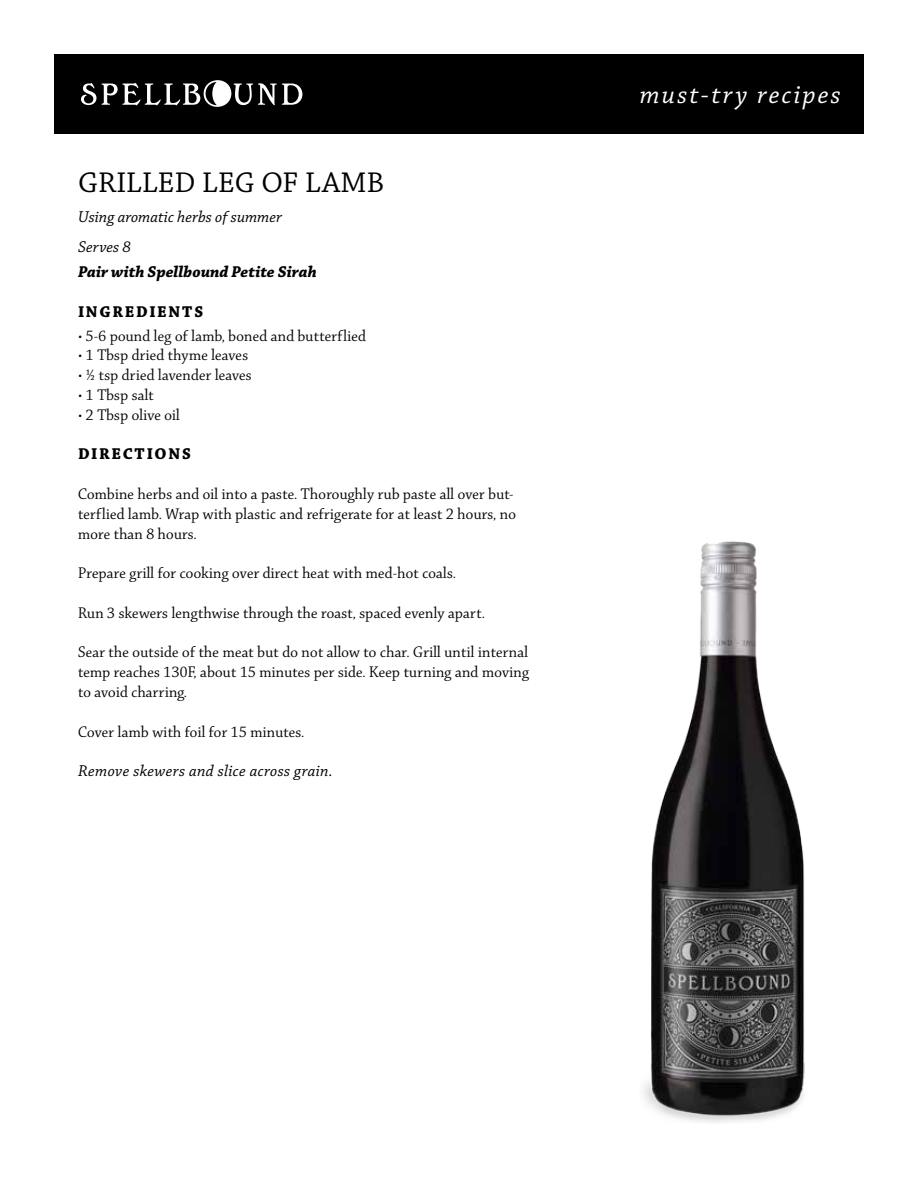
<style>
.page{position:relative;width:918px;height:1188px;background:#fff}
.page>*{position:absolute;margin:0;border:0;box-sizing:border-box;transform-origin:0 0}
.t1{font:30px "Chaparral Pro";letter-spacing:.005em;color:#000}
.t2{font:italic 27px "Chaparral Pro";letter-spacing:.08em;color:#fff}
.t3{font:16.5px/19.8px "Chaparral Display";letter-spacing:.02em;color:#000}
.t4{font:italic 16.5px/30px "Chaparral Pro";letter-spacing:.005em;color:#000}
.t5{font:italic 700 16.5px "Chaparral Pro";color:#000}
.t6{font:700 16.5px "Chaparral Pro";letter-spacing:.1em;color:#000}
</style>
<div class="page">
<div style="left:54px;top:54px;width:810px;height:79px;background:#000"></div>
<svg style="left:81px;top:83px;width:119px;height:22px"></svg>
<svg style="left:234px;top:83px;width:68px;height:22px"></svg>
<div style="left:204px;top:80px;width:27px;height:27px;background:#fff;border-radius:50%"></div>
<svg style="left:206px;top:82px;width:11px;height:23px"></svg>
<img style="left:643px;top:541px;width:162px;height:581px">
<h1 class="t1" style="left:78px;top:165px;width:307px">GRILLED LEG OF LAMB</h1>
<p class="t4" style="left:78px;top:202px;width:206px">Using aromatic herbs of summer<br>Serves 8</p>
<p class="t5" style="left:78px;top:262px;width:240px">Pair with Spellbound Petite Sirah</p>
<p class="t6" style="left:78px;top:302px;width:127px">INGREDIENTS</p>
<p class="t3" style="left:78px;top:326px;width:289px">• 5-6 pound leg of lamb, boned and butterflied</p>
<p class="t3" style="left:78px;top:346px;width:172px">• 1 Tbsp dried thyme leaves</p>
<p class="t3" style="left:78px;top:366px;width:175px">• ½ tsp dried lavender leaves</p>
<p class="t3" style="left:78px;top:386px;width:77px">• 1 Tbsp salt</p>
<p class="t3" style="left:78px;top:405px;width:103px">• 2 Tbsp olive oil</p>
<p class="t6" style="left:78px;top:445px;width:115px">DIRECTIONS</p>
<p class="t3" style="left:78px;top:485px;width:439px">Combine herbs and oil into a paste. Thoroughly rub paste all over but&shy;terflied lamb. Wrap with plastic and refrigerate for at least 2 hours, no more than 8 hours.</p>
<p class="t3" style="left:78px;top:564px;width:379px">Prepare grill for cooking over direct heat with med-hot coals.</p>
<p class="t3" style="left:78px;top:603px;width:408px">Run 3 skewers lengthwise through the roast, spaced evenly apart.</p>
<p class="t3" style="left:78px;top:643px;width:452px;text-align:justify">Sear the outside of the meat but do not allow to char. Grill until internal temp reaches 130F, about 15 minutes per side. Keep turning and moving to avoid charring.</p>
<p class="t3" style="left:78px;top:722px;width:228px">Cover lamb with foil for 15 minutes.</p>
<p class="t4" style="left:78px;top:757px;width:256px">Remove skewers and slice across grain.</p>
<h2 class="t2" style="left:640px;top:79px;width:202px">must-try recipes</h2>
</div>
